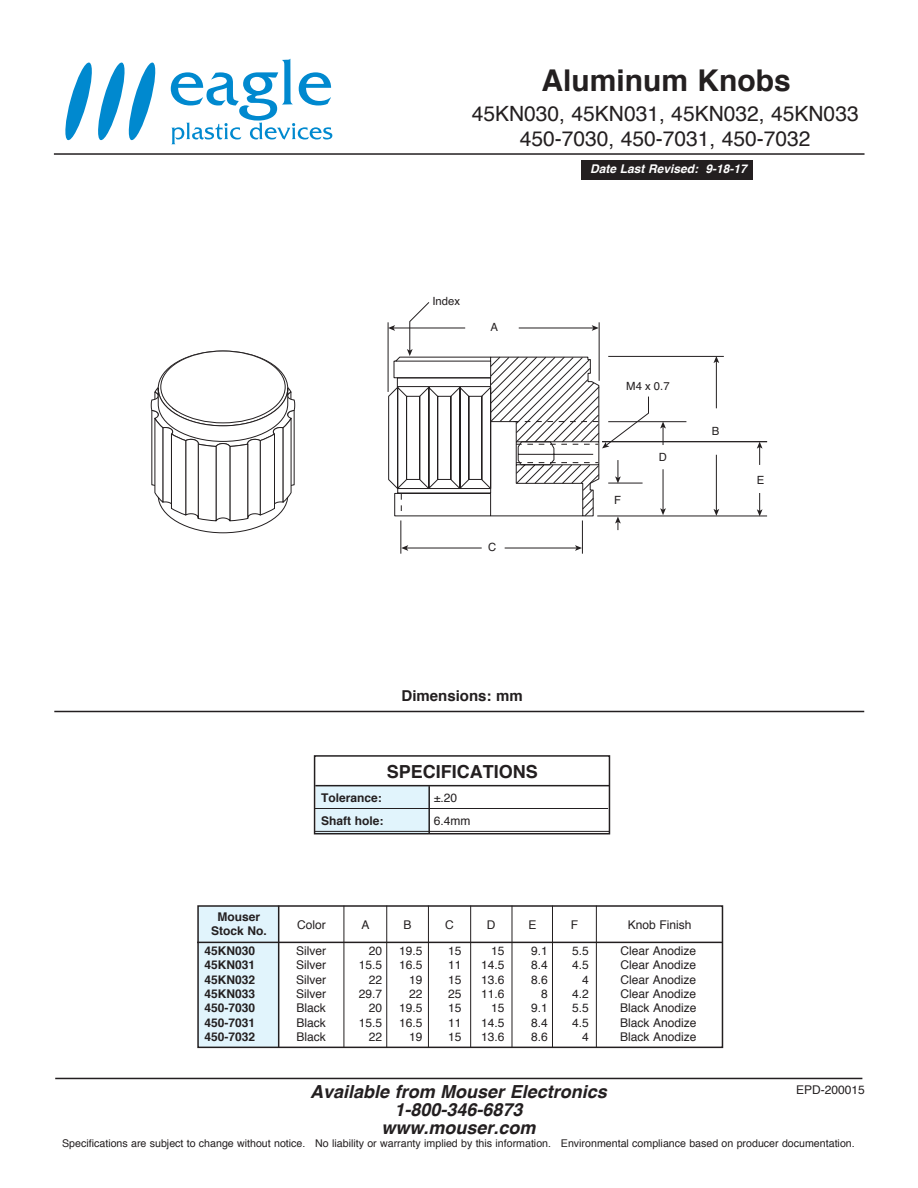
<style>
.page{position:relative;width:918px;height:1188px;background:#fff}
.page>*{position:absolute;margin:0;border:0;box-sizing:border-box;transform-origin:0 0}
.t1{font:700 30px "Helvetica";color:#231f20}
.t2{font:21px/25.2px "Helvetica";color:#231f20;text-align:center}
.t3{font:italic 700 18px/18px "Helvetica";color:#231f20;text-align:center}
.t4{font:700 18px "Helvetica";color:#231f20}
.t5{font:700 15px "Helvetica";color:#231f20}
.t6{font:12px/14.4px "Helvetica";color:#231f20;text-align:right}
.t7{font:700 12px/14.4px "Helvetica";color:#231f20}
.t8{font:italic 700 12px "Helvetica";color:#fff}
.t9{font:11.25px "Helvetica";color:#231f20}
.t10{font:10.65px "Helvetica";color:#231f20}
</style>
<div class="page">
<div style="left:198px;top:906px;width:81px;height:142px;background:#e1f4fc"></div>
<hr style="left:582px;top:520px;width:1px;height:34px;background:#231f20">
<hr style="left:505px;top:548px;width:72px;height:1px;background:#231f20">
<svg style="left:575px;top:545px;width:7px;height:6px"></svg>
<hr style="left:400px;top:520px;width:1px;height:34px;background:#231f20">
<hr style="left:406px;top:548px;width:76px;height:1px;background:#231f20">
<svg style="left:401px;top:545px;width:7px;height:6px"></svg>
<hr style="left:597px;top:516px;width:170px;height:1px;background:#231f20">
<hr style="left:608px;top:421px;width:78px;height:1px;background:#231f20">
<hr style="left:608px;top:356px;width:116px;height:1px;background:#231f20">
<svg style="left:660px;top:422px;width:6px;height:23px"></svg>
<hr style="left:663px;top:469px;width:1px;height:41px;background:#231f20">
<svg style="left:660px;top:508px;width:6px;height:7px"></svg>
<hr style="left:716px;top:455px;width:1px;height:56px;background:#231f20">
<svg style="left:713px;top:509px;width:6px;height:7px"></svg>
<hr style="left:716px;top:361px;width:1px;height:47px;background:#231f20">
<svg style="left:713px;top:356px;width:6px;height:7px"></svg>
<svg style="left:387px;top:302px;width:262px;height:228px"></svg>
<svg style="left:151px;top:351px;width:144px;height:183px"></svg>
<div style="left:161px;top:351px;width:124px;height:72px;background:#fff;border-radius:50%"></div>
<hr style="left:602px;top:441px;width:165px;height:1px;background:#231f20">
<svg style="left:757px;top:493px;width:6px;height:23px"></svg>
<svg style="left:757px;top:442px;width:6px;height:23px"></svg>
<div style="left:581px;top:160px;width:171px;height:20px;background:#231f20"></div>
<div style="left:316px;top:786px;width:114px;height:46px;background:#e1f4fc"></div>
<hr style="left:55px;top:1078px;width:807px;height:1px;background:#231f20">
<div style="left:314px;top:755px;width:296px;height:79px;border:2px solid #231f20"></div>
<hr style="left:315px;top:785px;width:295px;height:1px;background:#231f20">
<hr style="left:315px;top:808px;width:293px;height:1px;background:#231f20">
<hr style="left:315px;top:831px;width:295px;height:1px;background:#231f20">
<hr style="left:428px;top:786px;width:2px;height:48px;background:#231f20">
<hr style="left:54px;top:153px;width:811px;height:2px;background:#231f20">
<hr style="left:54px;top:711px;width:810px;height:1px;background:#231f20">
<div style="left:197px;top:905px;width:526px;height:143px;border:2px solid #231f20"></div>
<hr style="left:197px;top:942px;width:526px;height:1px;background:#231f20">
<hr style="left:278px;top:906px;width:1px;height:142px;background:#231f20">
<hr style="left:344px;top:906px;width:1px;height:142px;background:#231f20">
<hr style="left:386px;top:906px;width:1px;height:142px;background:#231f20">
<hr style="left:428px;top:906px;width:1px;height:142px;background:#231f20">
<hr style="left:470px;top:906px;width:1px;height:141px;background:#231f20">
<hr style="left:512px;top:906px;width:1px;height:142px;background:#231f20">
<hr style="left:552px;top:906px;width:1px;height:141px;background:#231f20">
<hr style="left:596px;top:906px;width:1px;height:142px;background:#231f20">
<svg style="left:171px;top:59px;width:161px;height:85px"></svg>
<svg style="left:65px;top:62px;width:91px;height:79px"></svg>
<h1 class="t1" style="left:542px;top:56px;width:251px">Aluminum Knobs</h1>
<h2 class="t2" style="left:472px;top:101px;width:388px">45KN030, 45KN031, 45KN032, 45KN033<br>450-7030, 450-7031, 450-7032</h2>
<p class="t9" style="left:432px;top:292px;width:29px">Index</p>
<p class="t9" style="left:490px;top:318px;width:9px">A</p>
<p class="t9" style="left:488px;top:539px;width:10px">C</p>
<p class="t8" style="left:590px;top:159px;width:158px">Date Last Revised: 9-18-17</p>
<p class="t9" style="left:626px;top:377px;width:45px">M4 x 0.7</p>
<p class="t9" style="left:614px;top:491px;width:8px">F</p>
<p class="t9" style="left:659px;top:448px;width:10px">D</p>
<p class="t9" style="left:712px;top:422px;width:9px">B</p>
<p class="t9" style="left:757px;top:471px;width:9px">E</p>
<p class="t5" style="left:402px;top:684px;width:123px">Dimensions: mm</p>
<h3 class="t4" style="left:387px;top:757px;width:153px">SPECIFICATIONS</h3>
<p class="t6" style="left:434px;top:787px;width:38px;line-height:22.5px;text-align:left">±.20<br>6.4mm</p>
<p class="t7" style="left:321px;top:787px;width:64px;line-height:22.5px">Tolerance:<br>Shaft hole:</p>
<p class="t7" style="left:211px;top:910px;width:57px;text-align:center">Mouser<br>Stock No.</p>
<p class="t7" style="left:204px;top:944px;width:52px;text-align:justify">45KN030<br>45KN031<br>45KN032<br>45KN033<br>450-7030<br>450-7031<br>450-7032</p>
<p class="t6" style="left:296px;top:944px;width:31px;text-align:justify">Silver Silver Silver Silver Black Black Black</p>
<p class="t6" style="left:297px;top:918px;width:30px">Color</p>
<p class="t6" style="left:362px;top:918px;width:10px">A</p>
<p class="t6" style="left:359px;top:944px;width:25px">20<br>15.5<br>22<br>29.7<br>20<br>15.5<br>22</p>
<p class="t6" style="left:403px;top:918px;width:10px">B</p>
<p class="t6" style="left:399px;top:944px;width:25px">19.5<br>16.5<br>19<br>22<br>19.5<br>16.5<br>19</p>
<p class="t6" style="left:445px;top:918px;width:10px">C</p>
<p class="t6" style="left:448px;top:944px;width:15px;text-align:justify">15<br>11<br>15<br>25<br>15<br>11<br>15</p>
<p class="t6" style="left:487px;top:918px;width:10px">D</p>
<p class="t6" style="left:481px;top:944px;width:25px">15<br>14.5<br>13.6<br>11.6<br>15<br>14.5<br>13.6</p>
<p class="t6" style="left:529px;top:918px;width:10px">E</p>
<p class="t6" style="left:531px;top:944px;width:18px">9.1<br>8.4<br>8.6<br>8<br>9.1<br>8.4<br>8.6</p>
<p class="t6" style="left:571px;top:918px;width:9px">F</p>
<p class="t6" style="left:572px;top:944px;width:18px">5.5<br>4.5<br>4<br>4.2<br>5.5<br>4.5<br>4</p>
<p class="t6" style="left:628px;top:918px;width:65px">Knob Finish</p>
<p class="t6" style="left:620px;top:944px;width:78px;text-align:justify">Clear Anodize Clear Anodize Clear Anodize Clear Anodize Black Anodize Black Anodize Black Anodize</p>
<h3 class="t3" style="left:310px;top:1083px;width:298px">Available from Mouser Electronics<br>1-800-346-6873<br>www.mouser.com</h3>
<p class="t6" style="left:796px;top:1083px;width:70px">EPD-200015</p>
<p class="t10" style="left:62px;top:1135px;width:794px">Specifications are subject to change without notice. No liability or warranty implied by this information. Environmental compliance based on producer documentation.</p>
</div>
